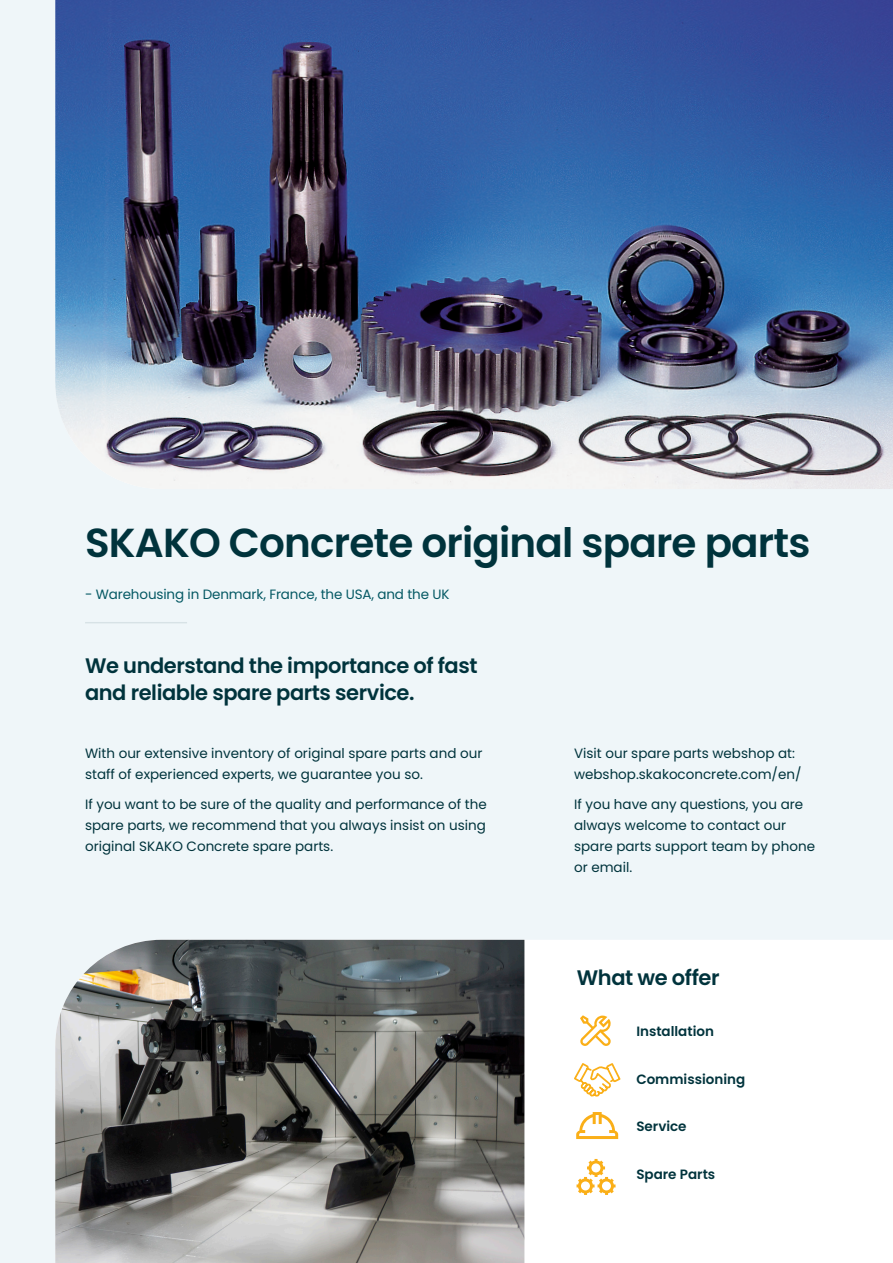
<style>
.page{position:relative;width:893px;height:1263px;background:#eff6f9}
.page>*{position:absolute;margin:0;border:0;box-sizing:border-box;transform-origin:0 0}
.t1{font:600 40.5px "Poppins";letter-spacing:-.02em;color:#00333c}
.t2{font:600 21px/27px "Poppins";letter-spacing:-.02em;color:#00333c}
.t3{font:13.5px/21px "Poppins";color:#00333c}
.Brødtekst{font:13.5px "Poppins";letter-spacing:-.01em;color:#055964}
.t4{font:600 13.5px "Poppins";color:#00333c}
</style>
<div class="page">
<hr style="left:85px;top:622px;width:102px;height:1px;background:#00333c">
<img style="left:55px;top:0;width:838px;height:489px">
<div style="left:524px;top:940px;width:369px;height:323px;background:#fff"></div>
<svg style="left:576px;top:1112px;width:42px;height:27px"></svg>
<svg style="left:576px;top:1159px;width:40px;height:36px"></svg>
<svg style="left:573px;top:1061px;width:49px;height:37px"></svg>
<img style="left:55px;top:940px;width:469px;height:323px">
<svg style="left:580px;top:1015px;width:31px;height:31px"></svg>
<h2 class="t1" style="left:85px;top:519px;width:727px">SKAKO Concrete original spare parts</h2>
<p class="Brødtekst" style="left:85px;top:586px;width:366px">- Warehousing in Denmark, France, the USA, and the UK</p>
<h3 class="t2" style="left:85px;top:652px;width:394px">We understand the importance of fast and reliable spare parts service.</h3>
<p class="t3" style="left:85px;top:743px;width:399px">With our extensive inventory of original spare parts and our staff of experienced experts, we guarantee you so.</p>
<p class="t3" style="left:85px;top:794px;width:403px;text-align:justify">If you want to be sure of the quality and performance of the spare parts, we recommend that you always insist on using original SKAKO Concrete spare parts.</p>
<p class="t3" style="left:574px;top:743px;width:229px">Visit our spare parts webshop at: webshop.skakoconcrete.com/en/</p>
<p class="t3" style="left:574px;top:794px;width:242px">If you have any questions, you are always welcome to contact our spare parts support team by phone or email.</p>
<h3 class="t2" style="left:577px;top:964px;width:144px">What we offer</h3>
<p class="t4" style="left:636px;top:1023px;width:79px">Installation</p>
<p class="t4" style="left:636px;top:1071px;width:110px">Commissioning</p>
<p class="t4" style="left:636px;top:1119px;width:52px">Service</p>
<p class="t4" style="left:636px;top:1166px;width:80px">Spare Parts</p>
</div>
